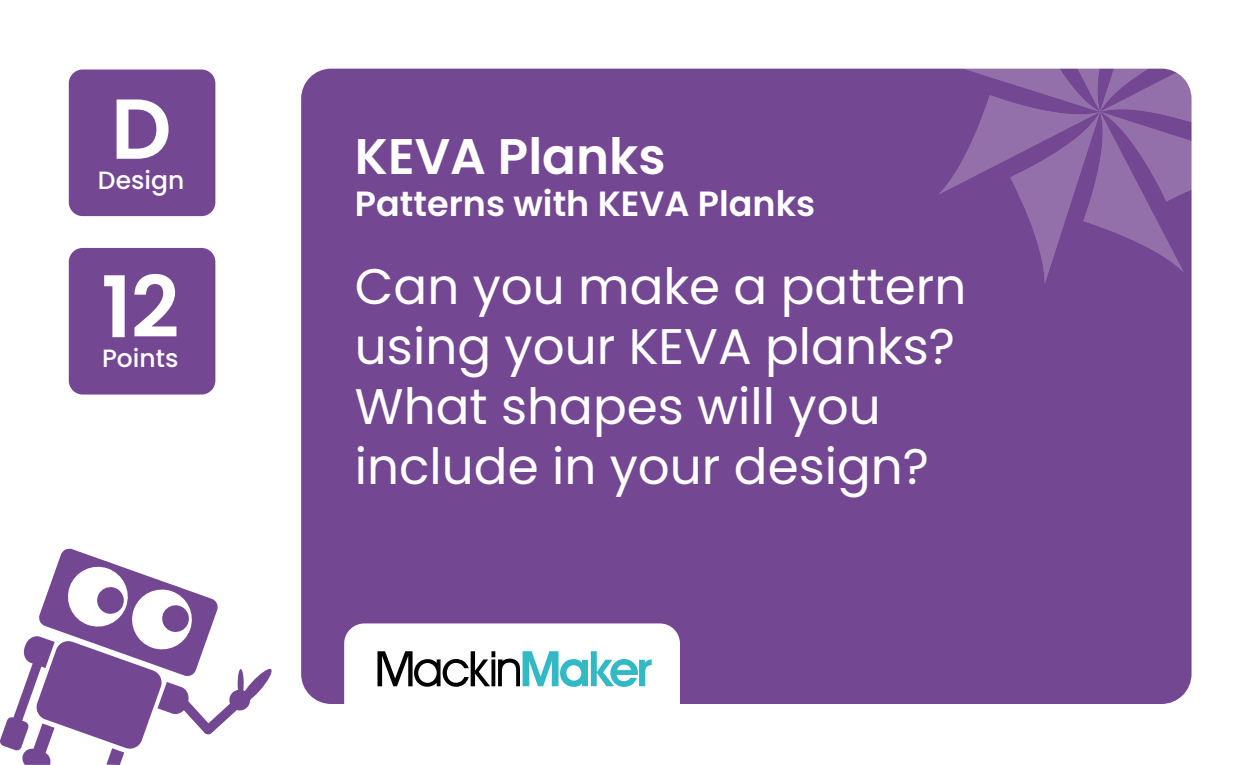
<style>
.page{position:relative;width:1260px;height:765px;background:#fff}
.page>*{position:absolute;margin:0;border:0;box-sizing:border-box;transform-origin:0 0}
.t1{font:600 85px/178.5px "Poppins";color:#fff}
.t2{font:50px/60px "Poppins";color:#fff}
.t3{font:600 50px "Poppins";color:#fff}
.t4{font:600 35px "Poppins";color:#fff}
.t5{font:500 25px "Poppins";color:#fff}
</style>
<div class="page">
<div style="left:301px;top:69px;width:891px;height:635px;background:#744792;border-radius:30px"></div>
<div style="left:344px;top:623px;width:336px;height:116px;background:#fff;border-radius:20px"></div>
<svg style="left:377px;top:651px;width:275px;height:36px"></svg>
<svg style="left:927px;top:68px;width:265px;height:216px"></svg>
<svg style="left:0;top:548px;width:272px;height:217px"></svg>
<div style="left:69px;top:70px;width:146px;height:146px;background:#744792;border-radius:14px"></div>
<div style="left:69px;top:248px;width:146px;height:147px;background:#744792;border-radius:14px"></div>
<h1 class="t1" style="left:101px;top:40px;width:80px">D<br>12</h1>
<p class="t5" style="left:102px;top:344px;width:78px">Points</p>
<p class="t5" style="left:98px;top:166px;width:88px">Design</p>
<p class="t3" style="left:355px;top:128px;width:312px">KEVA Planks</p>
<p class="t4" style="left:355px;top:184px;width:462px">Patterns with KEVA Planks</p>
<p class="t2" style="left:355px;top:256px;width:613px">Can you make a pattern using your KEVA planks?<br>What shapes will you include in your design?</p>
</div>
